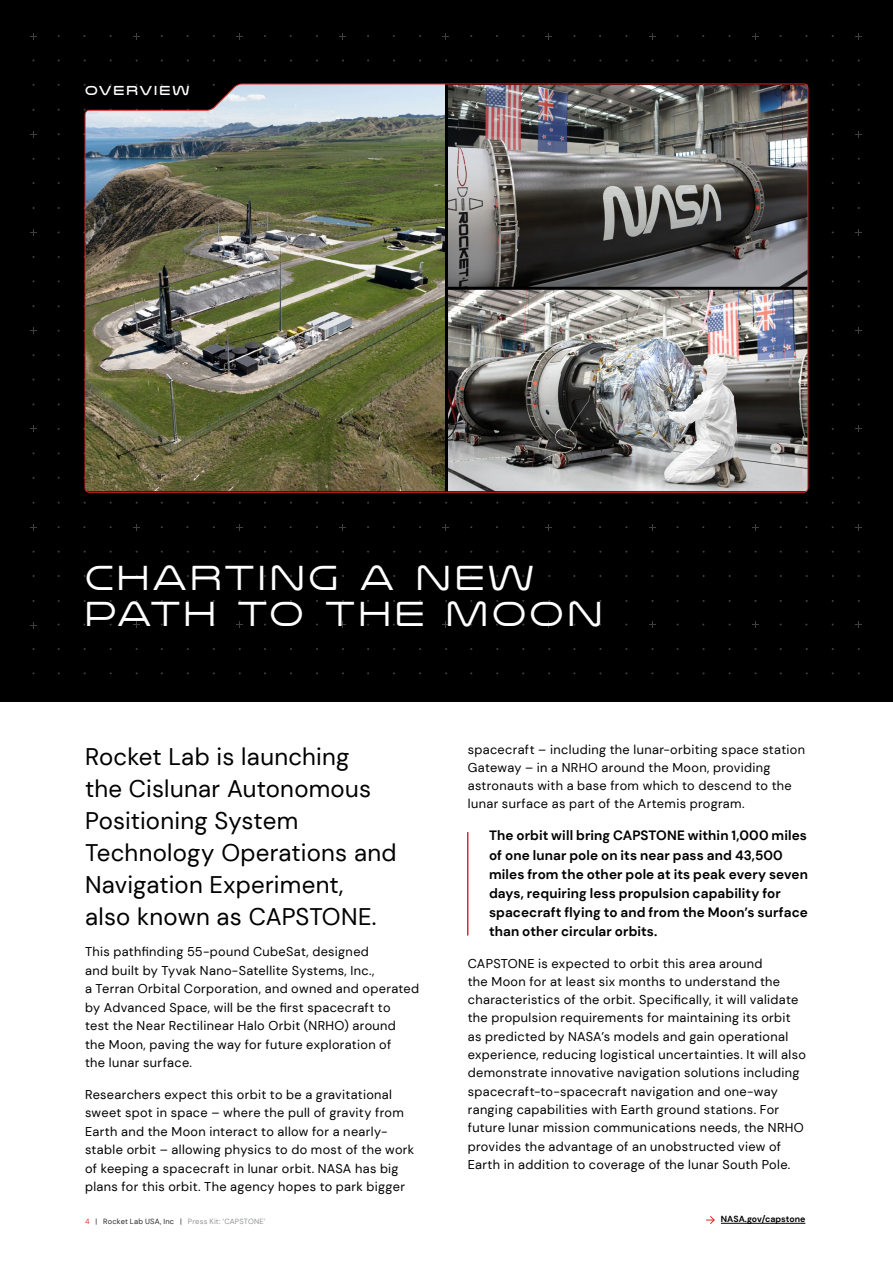
<style>
.page{position:relative;width:893px;height:1263px;background:#fff}
.page>*{position:absolute;margin:0;border:0;box-sizing:border-box;transform-origin:0 0}
.t1{font:36px/36px "Nulshock Lt";letter-spacing:.095em;color:#fff}
.t2{font:24px/32.1px "DM Sans";letter-spacing:.01em;color:#000}
.t3{font:700 13.5px/19.2px "DM Sans";letter-spacing:.01em;color:#000}
.t4{font:13.5px "Nulshock Bk";letter-spacing:.135em;color:#fff}
.t5{font:12.75px/18.3px "DM Sans";letter-spacing:.025em;color:#000}
.t6{font:700 8.85px "DM Sans";color:#000}
.t7{font:7.5px "DM Sans";letter-spacing:.025em;color:#939598}
.s1{color:#e4382b}
.s2{color:#292829}
</style>
<div class="page">
<div style="left:0;top:0;width:893px;height:702px;background:#000"></div>
<svg style="left:30px;top:524px;width:7px;height:6px"></svg>
<svg style="left:30px;top:622px;width:7px;height:6px"></svg>
<svg style="left:133px;top:621px;width:6px;height:7px"></svg>
<svg style="left:30px;top:426px;width:7px;height:6px"></svg>
<svg style="left:30px;top:328px;width:7px;height:6px"></svg>
<svg style="left:30px;top:229px;width:7px;height:7px"></svg>
<svg style="left:30px;top:131px;width:7px;height:6px"></svg>
<svg style="left:30px;top:33px;width:7px;height:6px"></svg>
<svg style="left:236px;top:524px;width:7px;height:6px"></svg>
<svg style="left:236px;top:621px;width:7px;height:7px"></svg>
<svg style="left:236px;top:33px;width:7px;height:6px"></svg>
<svg style="left:339px;top:524px;width:7px;height:6px"></svg>
<svg style="left:339px;top:621px;width:7px;height:7px"></svg>
<svg style="left:339px;top:33px;width:7px;height:6px"></svg>
<svg style="left:442px;top:524px;width:7px;height:6px"></svg>
<svg style="left:442px;top:621px;width:7px;height:7px"></svg>
<svg style="left:442px;top:33px;width:7px;height:6px"></svg>
<svg style="left:546px;top:621px;width:6px;height:7px"></svg>
<svg style="left:649px;top:621px;width:6px;height:7px"></svg>
<svg style="left:752px;top:621px;width:6px;height:7px"></svg>
<svg style="left:855px;top:621px;width:6px;height:7px"></svg>
<svg style="left:855px;top:229px;width:6px;height:7px"></svg>
<hr style="left:467px;top:832px;width:1px;height:103px;background:#e32726">
<img style="left:85px;top:83px;width:723px;height:410px">
<hr style="left:721px;top:1223px;width:84px;height:1px;background:#000">
<svg style="left:706px;top:1216px;width:9px;height:8px"></svg>
<p class="t4" style="left:85px;top:82px;width:106px">OVERVIEW</p>
<h1 class="t1" style="left:85px;top:560px;width:519px">CHARTING A NEW<br>PATH TO THE MOON</h1>
<h2 class="t2" style="left:85px;top:740px;width:313px">Rocket Lab is launching<br>the Cislunar Autonomous<br>Positioning System<br>Technology Operations and<br>Navigation Experiment,<br>also known as CAPSTONE.</h2>
<p class="t5" style="left:85px;top:942px;width:336px">This pathfinding 55-pound CubeSat, designed<br>and built by Tyvak Nano-Satellite Systems, Inc.,<br>a Terran Orbital Corporation, and owned and operated by Advanced Space, will be the first spacecraft to<br>test the Near Rectilinear Halo Orbit (NRHO) around the Moon, paving the way for future exploration of<br>the lunar surface.</p>
<p class="t5" style="left:85px;top:1085px;width:331px">Researchers expect this orbit to be a gravitational sweet spot in space – where the pull of gravity from Earth and the Moon interact to allow for a nearly&shy;stable orbit – allowing physics to do most of the work of keeping a spacecraft in lunar orbit. NASA has big plans for this orbit. The agency hopes to park bigger</p>
<p class="t5" style="left:468px;top:740px;width:339px">spacecraft – including the lunar-orbiting space station Gateway – in a NRHO around the Moon, providing astronauts with a base from which to descend to the lunar surface as part of the Artemis program.</p>
<p class="t3" style="left:489px;top:826px;width:320px">The orbit will bring CAPSTONE within 1,000 miles of one lunar pole on its near pass and 43,500 miles from the other pole at its peak every seven days, requiring less propulsion capability for spacecraft flying to and from the Moon’s surface than other circular orbits.</p>
<p class="t5" style="left:468px;top:954px;width:340px">CAPSTONE is expected to orbit this area around<br>the Moon for at least six months to understand the characteristics of the orbit. Specifically, it will validate the propulsion requirements for maintaining its orbit as predicted by NASA’s models and gain operational experience, reducing logistical uncertainties. It will also demonstrate innovative navigation solutions including spacecraft-to-spacecraft navigation and one-way ranging capabilities with Earth ground stations. For future lunar mission communications needs, the NRHO provides the advantage of an unobstructed view of Earth in addition to coverage of the lunar South Pole.</p>
<p class="t7" style="left:85px;top:1217px;width:182px"><span class="s1">4</span> <span class="s2">| Rocket Lab USA, Inc |</span> Press Kit: ‘CAPSTONE’</p>
<p class="t6" style="left:721px;top:1214px;width:86px">NASA.gov/capstone</p>
</div>
